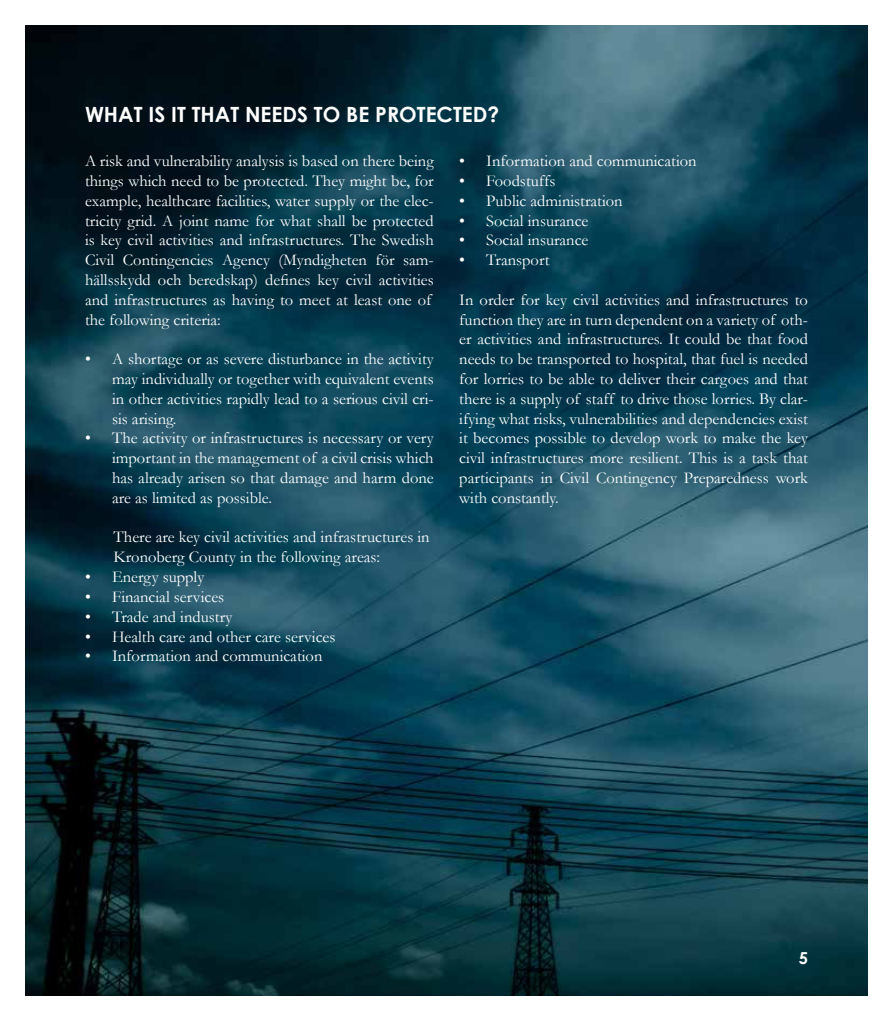
<style>
.page{position:relative;width:893px;height:1021px;background:#fff}
.page>*{position:absolute;margin:0;border:0;box-sizing:border-box;transform-origin:0 0}
.t1{font:700 21px "Century Gothic";color:#fff}
.t2{font:16.5px/19.8px "Garamond";color:#fff;text-align:justify}
.t3{font:700 16.5px "Century Gothic";color:#fff}
</style>
<div class="page">
<img style="left:26px;top:26px;width:841px;height:969px">
<p class="t1" style="left:85px;top:98px;width:416px">WHAT IS IT THAT NEEDS TO BE PROTECTED?</p>
<p class="t2" style="left:85px;top:150px;width:350px;text-align:left">A risk and vulnerability analysis is based on there being things which need to be protected. They might be, for example, healthcare facilities, water supply or the elec&shy;tricity grid. A joint name for what shall be protected is key civil activities and infrastructures. The Swedish Civil Contingencies Agency (Myndigheten för sam&shy;hällsskydd och beredskap) defines key civil activities and infrastructures as having to meet at least one of the following criteria:</p>
<p class="t2" style="left:112px;top:348px;width:323px;text-indent:-27px">• A shortage or as severe disturbance in the activity may individually or together with equivalent events in other activities rapidly lead to a serious civil cri&shy;sis arising.</p>
<p class="t2" style="left:112px;top:428px;width:323px;text-indent:-27px">• The activity or infrastructures is necessary or very important in the management of a civil crisis which has already arisen so that damage and harm done are as limited as possible.</p>
<p class="t2" style="left:114px;top:527px;width:318px">There are key civil activities and infrastructures in<br>Kronoberg County in the following areas:</p>
<p class="t2" style="left:85px;top:566px;width:121px">• Energy supply</p>
<p class="t2" style="left:85px;top:586px;width:141px">• Financial services</p>
<p class="t2" style="left:85px;top:606px;width:149px">• Trade and industry</p>
<p class="t2" style="left:85px;top:626px;width:252px">• Health care and other care services</p>
<p class="t2" style="left:85px;top:645px;width:239px">• Information and communication</p>
<p class="t2" style="left:459px;top:150px;width:239px">• Information and communication</p>
<p class="t2" style="left:459px;top:170px;width:98px">• Foodstuffs</p>
<p class="t2" style="left:459px;top:190px;width:165px">• Public administration</p>
<p class="t2" style="left:459px;top:210px;width:131px">• Social insurance</p>
<p class="t2" style="left:459px;top:230px;width:131px">• Social insurance</p>
<p class="t2" style="left:459px;top:249px;width:92px">• Transport</p>
<p class="t2" style="left:459px;top:289px;width:350px">In order for key civil activities and infrastructures to function they are in turn dependent on a variety of oth&shy;er activities and infrastructures. It could be that food needs to be transported to hospital, that fuel is needed for lorries to be able to deliver their cargoes and that there is a supply of staff to drive those lorries. By clar&shy;ifying what risks, vulnerabilities and dependencies exist it becomes possible to develop work to make the key civil infrastructures more resilient. This is a task that participants in Civil Contingency Preparedness work with constantly.</p>
<p class="t3" style="left:799px;top:945px;width:11px">5</p>
</div>
